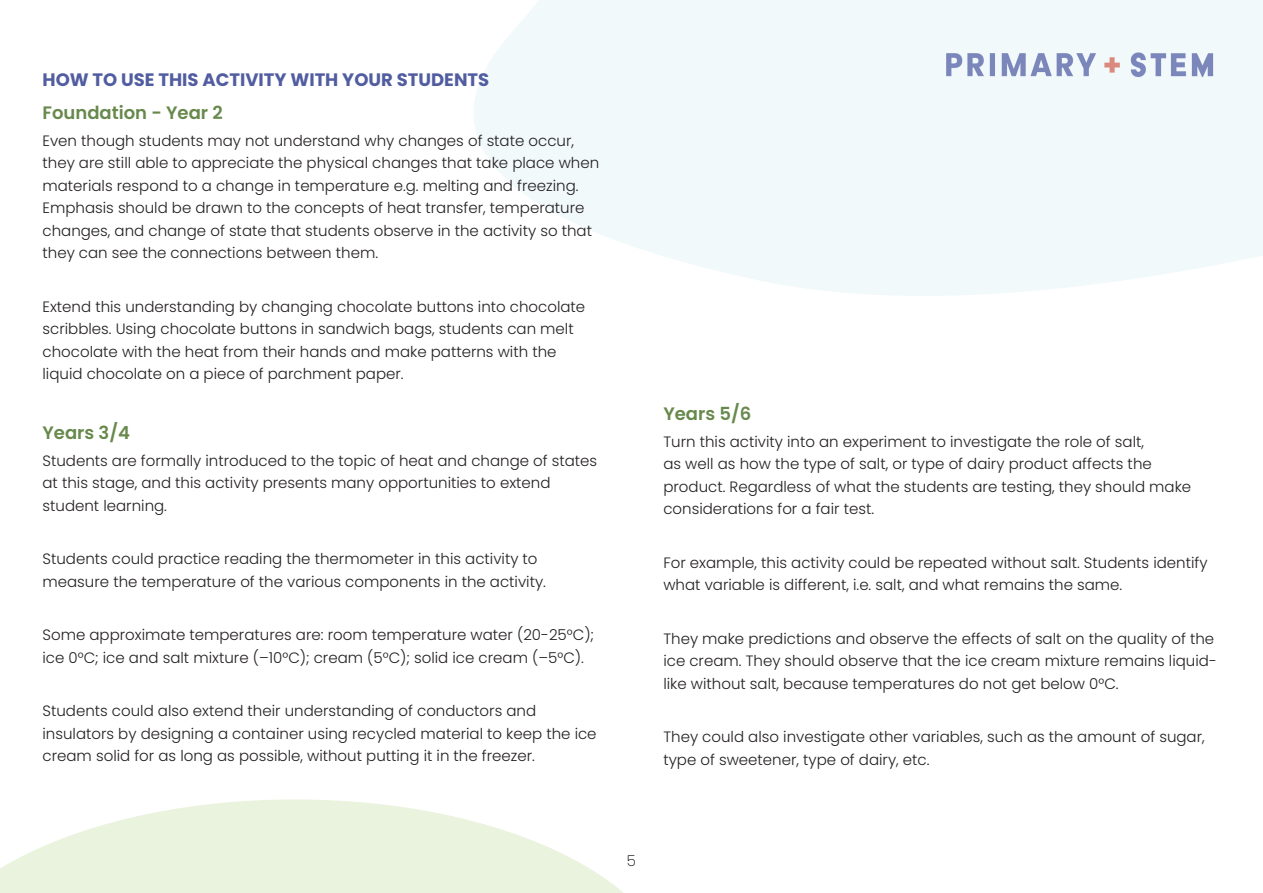
<style>
.page{position:relative;width:1263px;height:893px;background:#fff}
.page>*{position:absolute;margin:0;border:0;box-sizing:border-box;transform-origin:0 0}
.t1{font:700 18px "Poppins";color:#515da0}
.t2{font:600 18px "Poppins";color:#67894c}
.t3{font:300 15px/22.5px "Poppins";color:#231f20}
.t4{font:200 15px "Poppins";color:#000}
</style>
<div class="page">
<svg style="left:474px;top:0;width:789px;height:296px;fill:#f1f9fb"></svg>
<img style="left:944px;top:49px;width:271px;height:31px">
<svg style="left:0;top:799px;width:624px;height:94px;fill:#eaf3de"></svg>
<p class="t1" style="left:43px;top:69px;width:448px">HOW TO USE THIS ACTIVITY WITH YOUR STUDENTS</p>
<p class="t2" style="left:43px;top:102px;width:182px">Foundation - Year 2</p>
<p class="t3" style="left:43px;top:129px;width:558px">Even though students may not understand why changes of state occur, they are still able to appreciate the physical changes that take place when materials respond to a change in temperature e.g. melting and freezing.<br>Emphasis should be drawn to the concepts of heat transfer, temperature changes, and change of state that students observe in the activity so that they can see the connections between them.</p>
<p class="t3" style="left:43px;top:295px;width:544px">Extend this understanding by changing chocolate buttons into chocolate scribbles. Using chocolate buttons in sandwich bags, students can melt chocolate with the heat from their hands and make patterns with the liquid chocolate on a piece of parchment paper.</p>
<p class="t2" style="left:43px;top:422px;width:89px">Years 3/4</p>
<p class="t3" style="left:43px;top:449px;width:556px">Students are formally introduced to the topic of heat and change of states at this stage, and this activity presents many opportunities to extend student learning.</p>
<p class="t3" style="left:43px;top:548px;width:505px">Students could practice reading the thermometer in this activity to measure the temperature of the various components in the activity.</p>
<p class="t3" style="left:43px;top:624px;width:553px">Some approximate temperatures are: room temperature water (20-25°C); ice 0°C; ice and salt mixture (–10°C); cream (5°C); solid ice cream (–5°C).</p>
<p class="t3" style="left:43px;top:700px;width:556px">Students could also extend their understanding of conductors and insulators by designing a container using recycled material to keep the ice cream solid for as long as possible, without putting it in the freezer.</p>
<p class="t2" style="left:663px;top:403px;width:89px">Years 5/6</p>
<p class="t3" style="left:663px;top:430px;width:529px">Turn this activity into an experiment to investigate the role of salt,<br>as well as how the type of salt, or type of dairy product affects the product. Regardless of what the students are testing, they should make considerations for a fair test.</p>
<p class="t3" style="left:663px;top:551px;width:546px">For example, this activity could be repeated without salt. Students identify what variable is different, i.e. salt, and what remains the same.</p>
<p class="t3" style="left:663px;top:627px;width:555px">They make predictions and observe the effects of salt on the quality of the ice cream. They should observe that the ice cream mixture remains liquid&shy;like without salt, because temperatures do not get below 0°C.</p>
<p class="t3" style="left:663px;top:726px;width:543px">They could also investigate other variables, such as the amount of sugar, type of sweetener, type of dairy, etc.</p>
<p class="t4" style="left:627px;top:852px;width:11px">5</p>
</div>
